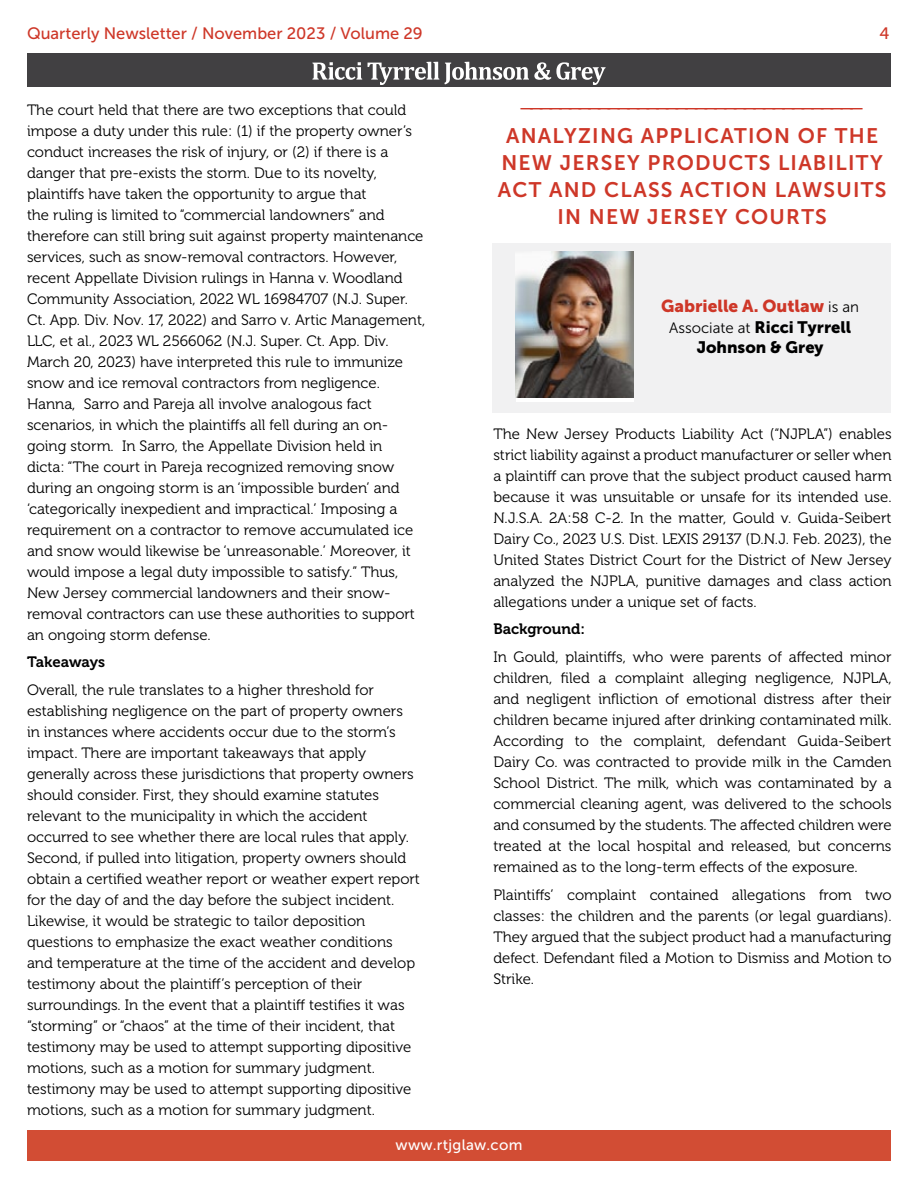
<style>
.page{position:relative;width:918px;height:1188px;background:#fff}
.page>*{position:absolute;margin:0;border:0;box-sizing:border-box;transform-origin:0 0}
.t1{font:24px "Museo Sans 300";color:#ce3728}
.t2{font:21px/27px "Museo Sans 700";letter-spacing:.06em;color:#ce3728;text-align:center}
.t3{font:17.25px "Museo Sans 900";color:#ce3728}
.t4{font:16.5px "Museo Sans 500";color:#ce3728}
.t5{font:16.5px/19.8px "Museo Sans 900";color:#000;text-align:center}
.t6{font:15px/21px "Museo 300";color:#000;text-align:justify}
.t7{font:15px "Museo 700";color:#000}
.t8{font:15px "Museo Sans 500";letter-spacing:.02em;color:#fff}
.s1{font-family:"Museo Sans 300";font-size:15px;color:#000}
.s2{font-family:"Museo Sans 300";font-size:15px}
</style>
<div class="page">
<div style="left:27px;top:53px;width:864px;height:34px;background:#414042"></div>
<svg style="left:312px;top:62px;width:50px;height:18px"></svg>
<svg style="left:368px;top:62px;width:238px;height:23px"></svg>
<div style="left:27px;top:1130px;width:864px;height:31px;background:#d24d34"></div>
<div style="left:493px;top:243px;width:398px;height:169px;background:#f1f1f2"></div>
<div style="left:517px;top:254px;width:117px;height:147px;background:#fff"></div>
<img style="left:516px;top:252px;width:118px;height:146px">
<p class="t4" style="left:27px;top:25px;width:397px">Quarterly Newsletter / November 2023 / Volume 29</p>
<p class="t4" style="left:880px;top:25px;width:11px">4</p>
<p class="t6" style="left:27px;top:99px;width:400px;text-align:left">The court held that there are two exceptions that could impose a duty under this rule: (1) if the property owner’s conduct increases the risk of injury, or (2) if there is a danger that pre-exists the storm. Due to its novelty, plaintiffs have taken the opportunity to argue that<br>the ruling is limited to “commercial landowners” and therefore can still bring suit against property maintenance services, such as snow-removal contractors. However, recent Appellate Division rulings in Hanna v. Woodland Community Association, 2022 WL 16984707 (N.J. Super.<br>Ct. App. Div. Nov. 17, 2022) and Sarro v. Artic Management, LLC, et al., 2023 WL 2566062 (N.J. Super. Ct. App. Div.<br>March 20, 2023) have interpreted this rule to immunize snow and ice removal contractors from negligence.<br>Hanna, Sarro and Pareja all involve analogous fact scenarios, in which the plaintiffs all fell during an on&shy;going storm. In Sarro, the Appellate Division held in<br>dicta: “The court in Pareja recognized removing snow during an ongoing storm is an ‘impossible burden’ and ‘categorically inexpedient and impractical.’ Imposing a requirement on a contractor to remove accumulated ice and snow would likewise be ‘unreasonable.’ Moreover, it would impose a legal duty impossible to satisfy.” Thus, New Jersey commercial landowners and their snow&shy;removal contractors can use these authorities to support an ongoing storm defense.</p>
<p class="t7" style="left:27px;top:654px;width:80px">Takeaways</p>
<p class="t6" style="left:27px;top:680px;width:395px;text-align:left">Overall, the rule translates to a higher threshold for establishing negligence on the part of property owners<br>in instances where accidents occur due to the storm’s impact. There are important takeaways that apply generally across these jurisdictions that property owners should consider. First, they should examine statutes relevant to the municipality in which the accident occurred to see whether there are local rules that apply.<br>Second, if pulled into litigation, property owners should obtain a certified weather report or weather expert report for the day of and the day before the subject incident.<br>Likewise, it would be strategic to tailor deposition questions to emphasize the exact weather conditions and temperature at the time of the accident and develop testimony about the plaintiff’s perception of their surroundings. In the event that a plaintiff testifies it was “storming” or “chaos” at the time of their incident, that testimony may be used to attempt supporting dipositive motions, such as a motion for summary judgment. testimony may be used to attempt supporting dipositive motions, such as a motion for summary judgment.</p>
<h1 class="t1" style="left:520px;top:87px;width:345px">___________________________________</h1>
<h2 class="t2" style="left:498px;top:122px;width:390px">ANALYZING APPLICATION OF THE<br>NEW JERSEY PRODUCTS LIABILITY<br>ACT AND CLASS ACTION LAWSUITS<br>IN NEW JERSEY COURTS</h2>
<p class="t3" style="left:661px;top:296px;width:199px">Gabrielle A. Outlaw <span class="s1">is an</span></p>
<p class="t5" style="left:669px;top:317px;width:183px"><span class="s2">Associate at</span> Ricci Tyrrell<br>Johnson &amp; Grey</p>
<p class="t6" style="left:493px;top:423px;width:400px">The New Jersey Products Liability Act (“NJPLA”) enables strict liability against a product manufacturer or seller when a plaintiff can prove that the subject product caused harm because it was unsuitable or unsafe for its intended use.<br>N.J.S.A. 2A:58 C-2. In the matter, Gould v. Guida-Seibert Dairy Co., 2023 U.S. Dist. LEXIS 29137 (D.N.J. Feb. 2023), the United States District Court for the District of New Jersey analyzed the NJPLA, punitive damages and class action allegations under a unique set of facts.</p>
<p class="t7" style="left:493px;top:621px;width:93px">Background:</p>
<p class="t6" style="left:493px;top:647px;width:400px">In Gould, plaintiffs, who were parents of affected minor children, filed a complaint alleging negligence, NJPLA, and negligent infliction of emotional distress after their children became injured after drinking contaminated milk.<br>According to the complaint, defendant Guida-Seibert Dairy Co. was contracted to provide milk in the Camden School District. The milk, which was contaminated by a commercial cleaning agent, was delivered to the schools and consumed by the students. The affected children were treated at the local hospital and released, but concerns remained as to the long-term effects of the exposure.</p>
<p class="t6" style="left:493px;top:884px;width:400px">Plaintiffs’ complaint contained allegations from two classes: the children and the parents (or legal guardians).<br>They argued that the subject product had a manufacturing defect. Defendant filed a Motion to Dismiss and Motion to Strike.</p>
<p class="t8" style="left:395px;top:1136px;width:129px">www.rtjglaw.com</p>
</div>
